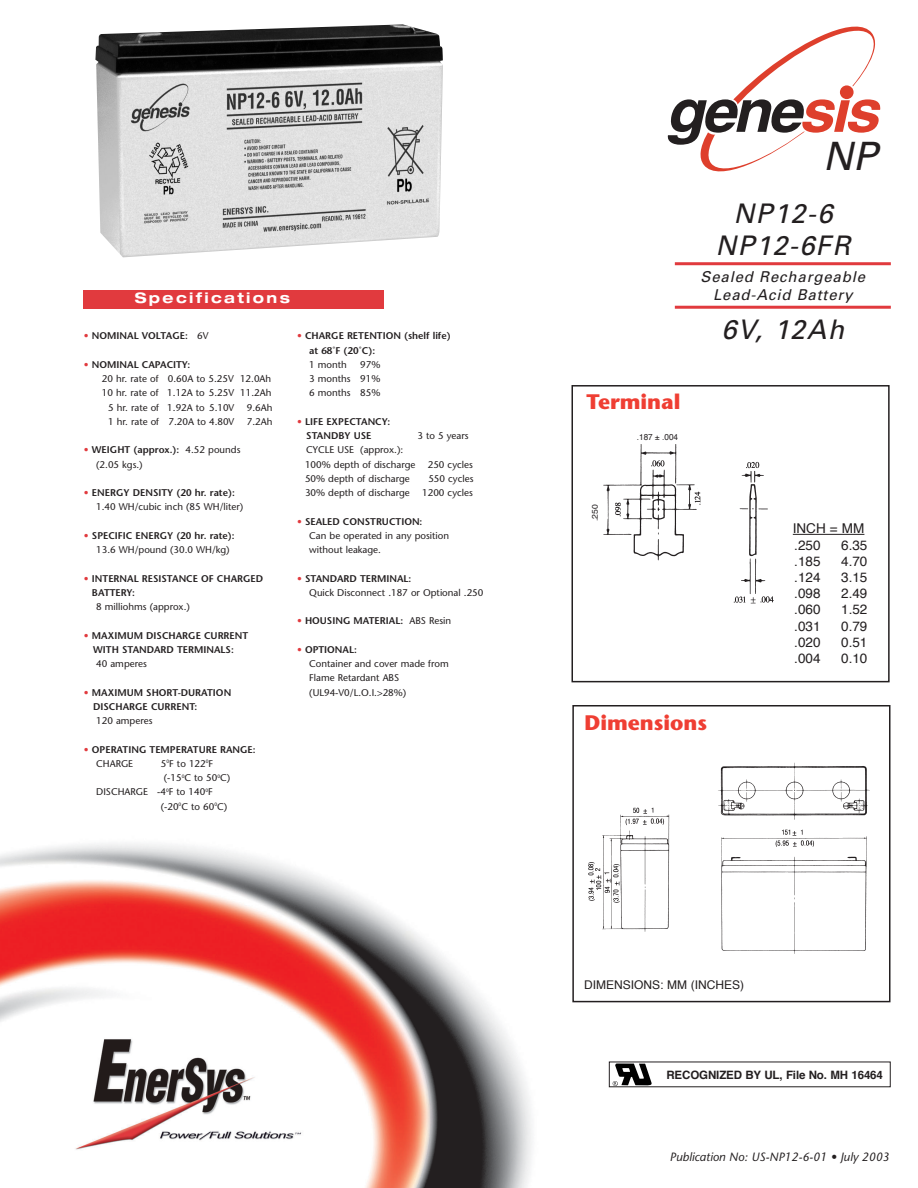
<style>
.page{position:relative;width:918px;height:1188px;background:#fff}
.page>*{position:absolute;margin:0;border:0;box-sizing:border-box;transform-origin:0 0}
.t1{font:italic 39px "Univers";color:#231f20}
.t2{font:italic 27px/32.4px "Univers";letter-spacing:.055em;color:#231f20;text-align:center}
.t3{font:700 21px "Stone Sans";color:#ef3e33}
.t4{font:italic 15px/18px "Univers";letter-spacing:.055em;color:#231f20;text-align:center}
.t5{font:700 expanded 14.55px "Helvetica Neue";letter-spacing:.165em;color:#fff}
.t6{font:13.5px/16.2px "Helvetica";color:#231f20}
.t7{font:italic 12px "Stone Sans";color:#231f20}
.t8{font:12px "Helvetica";color:#231f20}
.t9{font:700 11.55px "Helvetica";letter-spacing:-.01em;color:#231f20}
.t10{font:9.75px/14.2px "Stone Sans";color:#231f20}
.t11{font:600 9.75px/14.2px "Stone Sans";color:#231f20}
.t12{font:8.55px "Helvetica";color:#231f20;scale:.95 1}
.t13{font:8.1px "Helvetica";color:#231f20;scale:1.06 1}
.s1{color:#e13a3e}
.s2{font-weight:400}
.s3{font-weight:600;color:#e13a3e}
.s4{font-weight:600}
</style>
<div class="page">
<img style="left:0;top:843px;width:532px;height:345px">
<div style="left:62px;top:1028px;width:243px;height:136px;background:#fff"></div>
<img style="left:75px;top:1039px;width:226px;height:111px">
<svg style="left:667px;top:26px;width:214px;height:146px"></svg>
<svg style="left:613px;top:1064px;width:39px;height:21px"></svg>
<svg style="left:571px;top:385px;width:320px;height:618px"></svg>
<hr style="left:793px;top:534px;width:71px;height:1px;background:#231f20">
<img style="left:95px;top:24px;width:348px;height:233px">
<div style="left:83px;top:290px;width:301px;height:19px;background:#e13a3e"></div>
<hr style="left:675px;top:306px;width:216px;height:3px;background:#e13a3e">
<hr style="left:675px;top:262px;width:216px;height:3px;background:#e13a3e">
<img style="left:587px;top:434px;width:192px;height:185px">
<div style="left:636px;top:432px;width:51px;height:12px;background:#fff"></div>
<img style="left:585px;top:744px;width:293px;height:216px">
<h3 class="t5" style="left:135px;top:292px;width:157px">Specifications</h3>
<p class="t11" style="left:84px;top:330px;width:126px"><span class="s1">•</span> NOMINAL VOLTAGE: <span class="s2">6V</span></p>
<p class="t11" style="left:84px;top:358px;width:108px"><span class="s1">•</span> NOMINAL CAPACITY:</p>
<p class="t10" style="left:102px;top:373px;width:171px">20 hr. rate of 0.60A to 5.25V 12.0Ah</p>
<p class="t10" style="left:102px;top:387px;width:171px">10 hr. rate of 1.12A to 5.25V 11.2Ah</p>
<p class="t10" style="left:108px;top:401px;width:128px">5 hr. rate of 1.92A to 5.10V</p>
<p class="t10" style="left:247px;top:401px;width:27px">9.6Ah</p>
<p class="t10" style="left:108px;top:415px;width:128px">1 hr. rate of 7.20A to 4.80V</p>
<p class="t10" style="left:247px;top:415px;width:27px">7.2Ah</p>
<p class="t10" style="left:96px;top:444px;width:146px;text-indent:-12px"><span class="s3">•</span> <span class="s4">WEIGHT (approx.):</span> 4.52 pounds (2.05 kgs.)</p>
<p class="t10" style="left:96px;top:487px;width:149px;text-indent:-12px"><span class="s3">•</span> <span class="s4">ENERGY DENSITY (20 hr. rate):<br></span>1.40 WH/cubic inch (85 WH/liter)</p>
<p class="t11" style="left:96px;top:529px;width:140px;text-indent:-12px"><span class="s1">•</span> SPECIFIC ENERGY (20 hr. rate):<br><span class="s2">13.6 WH/pound (30.0 WH/kg)</span></p>
<p class="t11" style="left:92px;top:572px;width:173px;text-indent:-8px"><span class="s1">•</span> INTERNAL RESISTANCE OF CHARGED<br>BATTERY:</p>
<p class="t10" style="left:96px;top:601px;width:95px">8 milliohms (approx.)</p>
<p class="t11" style="left:84px;top:629px;width:166px;text-align:center"><span class="s1">•</span> MAXIMUM DISCHARGE CURRENT<br>WITH STANDARD TERMINALS:</p>
<p class="t10" style="left:96px;top:658px;width:52px">40 amperes</p>
<p class="t11" style="left:93px;top:686px;width:140px;text-indent:-9px"><span class="s1">•</span> MAXIMUM SHORT-DURATION<br>DISCHARGE CURRENT:</p>
<p class="t10" style="left:96px;top:715px;width:58px">120 amperes</p>
<p class="t11" style="left:96px;top:743px;width:161px;text-indent:-12px"><span class="s1">•</span> OPERATING TEMPERATURE RANGE:<br><span class="s2">CHARGE</span></p>
<p class="t10" style="left:161px;top:757px;width:54px">5<sup>0</sup>F to 122<sup>0</sup>F</p>
<p class="t10" style="left:164px;top:772px;width:68px">(-15<sup>0</sup>C to 50<sup>0</sup>C)</p>
<p class="t10" style="left:96px;top:786px;width:118px">DISCHARGE -4<sup>0</sup>F to 140<sup>0</sup>F</p>
<p class="t10" style="left:161px;top:800px;width:68px">(-20<sup>0</sup>C to 60<sup>0</sup>C)</p>
<p class="t11" style="left:309px;top:330px;width:143px;text-indent:-12px"><span class="s1">•</span> CHARGE RETENTION (shelf life) at 68˚F (20˚C):</p>
<p class="t10" style="left:309px;top:358px;width:39px">1 month</p>
<p class="t10" style="left:309px;top:358px;width:73px;text-align:justify;text-indent:51px">97% 3 months 91% 6 months 85%</p>
<p class="t11" style="left:306px;top:415px;width:85px;text-indent:-9px"><span class="s1">•</span> LIFE EXPECTANCY:<br>STANDBY USE</p>
<p class="t10" style="left:417px;top:430px;width:53px">3 to 5 years</p>
<p class="t10" style="left:305px;top:444px;width:112px">CYCLE USE (approx.):<br>100% depth of discharge</p>
<p class="t10" style="left:428px;top:458px;width:47px">250 cycles</p>
<p class="t10" style="left:305px;top:472px;width:106px">50% depth of discharge</p>
<p class="t10" style="left:428px;top:472px;width:47px">550 cycles</p>
<p class="t10" style="left:305px;top:487px;width:106px">30% depth of discharge</p>
<p class="t10" style="left:422px;top:487px;width:52px">1200 cycles</p>
<p class="t10" style="left:309px;top:515px;width:142px;text-indent:-12px"><span class="s3">•</span> <span class="s4">SEALED CONSTRUCTION:<br></span>Can be operated in any position without leakage.</p>
<p class="t10" style="left:309px;top:572px;width:176px;text-indent:-12px"><span class="s3">•</span> <span class="s4">STANDARD TERMINAL:<br></span>Quick Disconnect .187 or Optional .250</p>
<p class="t11" style="left:297px;top:615px;width:156px"><span class="s1">•</span> HOUSING MATERIAL: <span class="s2">ABS Resin</span></p>
<p class="t10" style="left:309px;top:643px;width:141px;text-indent:-12px"><span class="s3">•</span> <span class="s4">OPTIONAL:<br></span>Container and cover made from<br>Flame Retardant ABS (UL94-V0/L.O.I.&gt;28%)</p>
<h3 class="t3" style="left:586px;top:394px;width:96px">Terminal</h3>
<p class="t12" style="left:637px;top:433px;width:45px">.187 ± .004</p>
<h1 class="t1" style="left:823px;top:142px;width:56px">NP</h1>
<h2 class="t2" style="left:715px;top:199px;width:137px">NP12-6<br>NP12-6FR</h2>
<h3 class="t4" style="left:701px;top:269px;width:166px">Sealed Rechargeable<br>Lead-Acid Battery</h3>
<h2 class="t2" style="left:721px;top:316px;width:124px">6V, 12Ah</h2>
<p class="t13" style="left:592px;top:521px;width:17px;rotate:-90deg">.250</p>
<h3 class="t6" style="left:793px;top:522px;width:73px">INCH = MM .250</h3>
<h3 class="t6" style="left:841px;top:538px;width:28px">6.35</h3>
<h3 class="t6" style="left:794px;top:554px;width:28px">.185</h3>
<h3 class="t6" style="left:841px;top:554px;width:28px">4.70</h3>
<h3 class="t6" style="left:794px;top:570px;width:28px">.124</h3>
<h3 class="t6" style="left:841px;top:570px;width:28px">3.15</h3>
<h3 class="t6" style="left:794px;top:586px;width:28px">.098</h3>
<h3 class="t6" style="left:841px;top:586px;width:28px">2.49</h3>
<h3 class="t6" style="left:794px;top:603px;width:28px">.060</h3>
<h3 class="t6" style="left:841px;top:603px;width:28px">1.52</h3>
<h3 class="t6" style="left:794px;top:619px;width:28px">.031</h3>
<h3 class="t6" style="left:841px;top:619px;width:28px">0.79</h3>
<h3 class="t6" style="left:794px;top:635px;width:28px">.020</h3>
<h3 class="t6" style="left:841px;top:635px;width:28px">0.51</h3>
<h3 class="t6" style="left:794px;top:651px;width:28px">.004</h3>
<h3 class="t6" style="left:841px;top:651px;width:28px">0.10</h3>
<h3 class="t3" style="left:584px;top:715px;width:124px">Dimensions</h3>
<p class="t8" style="left:584px;top:980px;width:161px">DIMENSIONS: MM (INCHES)</p>
<p class="t9" style="left:666px;top:1070px;width:218px">RECOGNIZED BY UL, File No. MH 16464</p>
<p class="t7" style="left:670px;top:1152px;width:221px">Publication No: US-NP12-6-01 • July 2003</p>
</div>
